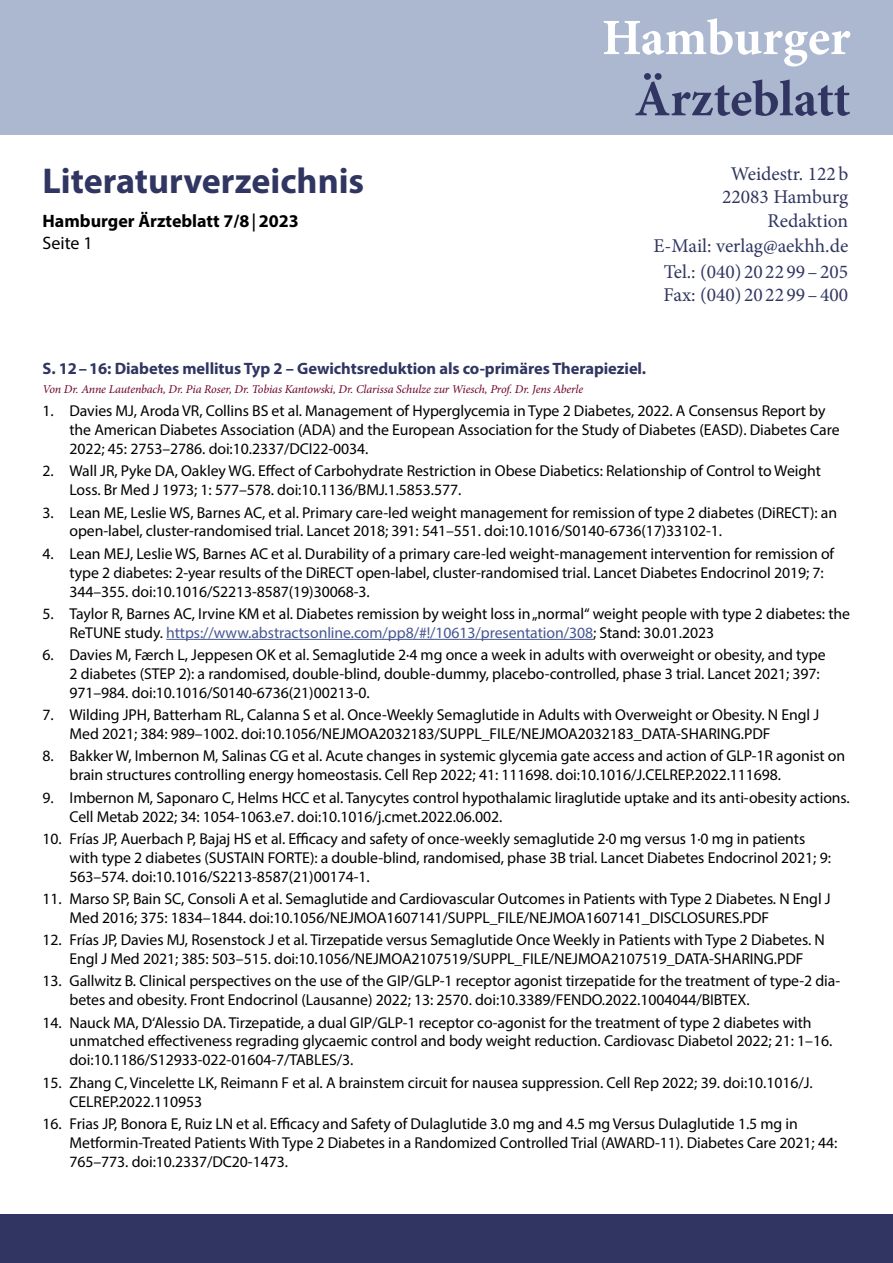
<style>
.page{position:relative;width:893px;height:1263px;background:#fff}
.page>*{position:absolute;margin:0;border:0;box-sizing:border-box;transform-origin:0 0}
.t1{font:700 51px "Minion Pro";letter-spacing:-.005em;color:#303661}
.t2{font:700 51px "Minion Pro";letter-spacing:-.005em;color:#fff}
.t3{font:700 36px "Myriad Pro";color:#303661}
.t4{font:19.5px/23.4px "Minion Pro";color:#303661;text-align:right}
.t5{font:700 18px/21.6px "Myriad Pro";color:#000}
.t6{font:700 16.5px "Myriad Pro";letter-spacing:-.005em;color:#303661}
.t7{font:15.75px/18.9px "Myriad Pro";letter-spacing:-.005em;color:#000}
.t8{font:italic 12px "Minion Pro";letter-spacing:-.01em;color:#6f002c}
.s1{font-family:"Minion Pro"}
.s2{font-weight:400}
.s3{color:#465792}
</style>
<div class="page">
<div style="left:0;top:1214px;width:893px;height:49px;background:#303661"></div>
<div style="left:0;top:0;width:893px;height:135px;background:#acb7d0"></div>
<hr style="left:166px;top:639px;width:427px;height:1px;background:#465792">
<h2 class="t3" style="left:43px;top:157px;width:323px">Literaturverzeichnis</h2>
<p class="t5" style="left:43px;top:210px;width:258px">Hamburger Ärzteblatt 7/8<span class="s1">|</span>2023<br><span class="s2">Seite 1</span></p>
<h1 class="t2" style="left:602px;top:2px;width:250px">Hamburger</h1>
<h1 class="t1" style="left:634px;top:63px;width:217px">Ärzteblatt</h1>
<p class="t4" style="left:722px;top:162px;width:128px">Weidestr. 122b<br>22083 Hamburg<br>Redaktion</p>
<p class="t4" style="left:653px;top:233px;width:196px;line-height:25.5px;text-align:center">E-Mail: verlag@aekhh.de<br>Tel.: (040) 20 22 99–205</p>
<p class="t4" style="left:664px;top:283px;width:186px">Fax: (040) 20 22 99–400</p>
<p class="t6" style="left:43px;top:357px;width:605px">S. 12–16: Diabetes mellitus Typ 2 – Gewichtsreduktion als co-primäres Therapieziel.</p>
<p class="t8" style="left:43px;top:381px;width:542px">Von Dr. Anne Lautenbach, Dr. Pia Roser, Dr. Tobias Kantowski, Dr. Clarissa Schulze zur Wiesch, Prof. Dr. Jens Aberle</p>
<p class="t7" style="left:70px;top:401px;width:771px;text-indent:-27px">1. Davies MJ, Aroda VR, Collins BS et al. Management of Hyperglycemia in Type 2 Diabetes, 2022. A Consensus Report by the American Diabetes Association (ADA) and the European Association for the Study of Diabetes (EASD). Diabetes Care<br>2022; 45: 2753–2786. doi:10.2337/DCI22-0034.</p>
<p class="t7" style="left:70px;top:461px;width:753px;text-indent:-27px">2. Wall JR, Pyke DA, Oakley WG. Effect of Carbohydrate Restriction in Obese Diabetics: Relationship of Control to Weight<br>Loss. Br Med J 1973; 1: 577–578. doi:10.1136/BMJ.1.5853.577.</p>
<p class="t7" style="left:70px;top:503px;width:769px;text-indent:-27px">3. Lean ME, Leslie WS, Barnes AC, et al. Primary care-led weight management for remission of type 2 diabetes (DiRECT): an open-label, cluster-randomised trial. Lancet 2018; 391: 541–551. doi:10.1016/S0140-6736(17)33102-1.</p>
<p class="t7" style="left:70px;top:544px;width:766px;text-indent:-27px">4. Lean MEJ, Leslie WS, Barnes AC et al. Durability of a primary care-led weight-management intervention for remission of type 2 diabetes: 2-year results of the DiRECT open-label, cluster-randomised trial. Lancet Diabetes Endocrinol 2019; 7:<br>344–355. doi:10.1016/S2213-8587(19)30068-3.</p>
<p class="t7" style="left:70px;top:604px;width:782px;text-indent:-27px">5. Taylor R, Barnes AC, Irvine KM et al. Diabetes remission by weight loss in „normal“ weight people with type 2 diabetes: the<br>ReTUNE study. <span class="s3">https://www.abstractsonline.com/pp8/#!/10613/presentation/308</span>; Stand: 30.01.2023</p>
<p class="t7" style="left:70px;top:645px;width:758px;text-indent:-27px">6. Davies M, Færch L, Jeppesen OK et al. Semaglutide 2·4 mg once a week in adults with overweight or obesity, and type<br>2 diabetes (STEP 2): a randomised, double-blind, double-dummy, placebo-controlled, phase 3 trial. Lancet 2021; 397:<br>971–984. doi:10.1016/S0140-6736(21)00213-0.</p>
<p class="t7" style="left:70px;top:705px;width:751px;text-indent:-27px">7. Wilding JPH, Batterham RL, Calanna S et al. Once-Weekly Semaglutide in Adults with Overweight or Obesity. N Engl J<br>Med 2021; 384: 989–1002. doi:10.1056/NEJMOA2032183/SUPPL_FILE/NEJMOA2032183_DATA-SHARING.PDF</p>
<p class="t7" style="left:70px;top:746px;width:777px;text-indent:-27px">8. Bakker W, Imbernon M, Salinas CG et al. Acute changes in systemic glycemia gate access and action of GLP-1R agonist on brain structures controlling energy homeostasis. Cell Rep 2022; 41: 111698. doi:10.1016/J.CELREP.2022.111698.</p>
<p class="t7" style="left:70px;top:788px;width:782px;text-indent:-27px">9. Imbernon M, Saponaro C, Helms HCC et al. Tanycytes control hypothalamic liraglutide uptake and its anti-obesity actions.<br>Cell Metab 2022; 34: 1054-1063.e7. doi:10.1016/j.cmet.2022.06.002.</p>
<p class="t7" style="left:70px;top:829px;width:763px;text-indent:-27px">10. Frías JP, Auerbach P, Bajaj HS et al. Efficacy and safety of once-weekly semaglutide 2·0 mg versus 1·0 mg in patients with type 2 diabetes (SUSTAIN FORTE): a double-blind, randomised, phase 3B trial. Lancet Diabetes Endocrinol 2021; 9:<br>563–574. doi:10.1016/S2213-8587(21)00174-1.</p>
<p class="t7" style="left:70px;top:889px;width:763px;text-indent:-27px">11. Marso SP, Bain SC, Consoli A et al. Semaglutide and Cardiovascular Outcomes in Patients with Type 2 Diabetes. N Engl J<br>Med 2016; 375: 1834–1844. doi:10.1056/NEJMOA1607141/SUPPL_FILE/NEJMOA1607141_DISCLOSURES.PDF</p>
<p class="t7" style="left:43px;top:930px;width:784px;text-align:center">12. Frías JP, Davies MJ, Rosenstock J et al. Tirzepatide versus Semaglutide Once Weekly in Patients with Type 2 Diabetes. N<br>Engl J Med 2021; 385: 503–515. doi:10.1056/NEJMOA2107519/SUPPL_FILE/NEJMOA2107519_DATA-SHARING.PDF</p>
<p class="t7" style="left:70px;top:971px;width:772px;text-indent:-27px">13. Gallwitz B. Clinical perspectives on the use of the GIP/GLP-1 receptor agonist tirzepatide for the treatment of type-2 dia&shy;betes and obesity. Front Endocrinol (Lausanne) 2022; 13: 2570. doi:10.3389/FENDO.2022.1004044/BIBTEX.</p>
<p class="t7" style="left:70px;top:1012px;width:764px;text-indent:-27px">14. Nauck MA, D‘Alessio DA. Tirzepatide, a dual GIP/GLP-1 receptor co-agonist for the treatment of type 2 diabetes with unmatched effectiveness regrading glycaemic control and body weight reduction. Cardiovasc Diabetol 2022; 21: 1–16. doi:10.1186/S12933-022-01604-7/TABLES/3.</p>
<p class="t7" style="left:70px;top:1073px;width:745px;text-indent:-27px">15. Zhang C, Vincelette LK, Reimann F et al. A brainstem circuit for nausea suppression. Cell Rep 2022; 39. doi:10.1016/J.<br>CELREP.2022.110953</p>
<p class="t7" style="left:70px;top:1114px;width:769px;text-indent:-27px">16. Frias JP, Bonora E, Ruiz LN et al. Efficacy and Safety of Dulaglutide 3.0 mg and 4.5 mg Versus Dulaglutide 1.5 mg in<br>Metformin-Treated Patients With Type 2 Diabetes in a Randomized Controlled Trial (AWARD-11). Diabetes Care 2021; 44:<br>765–773. doi:10.2337/DC20-1473.</p>
</div>
